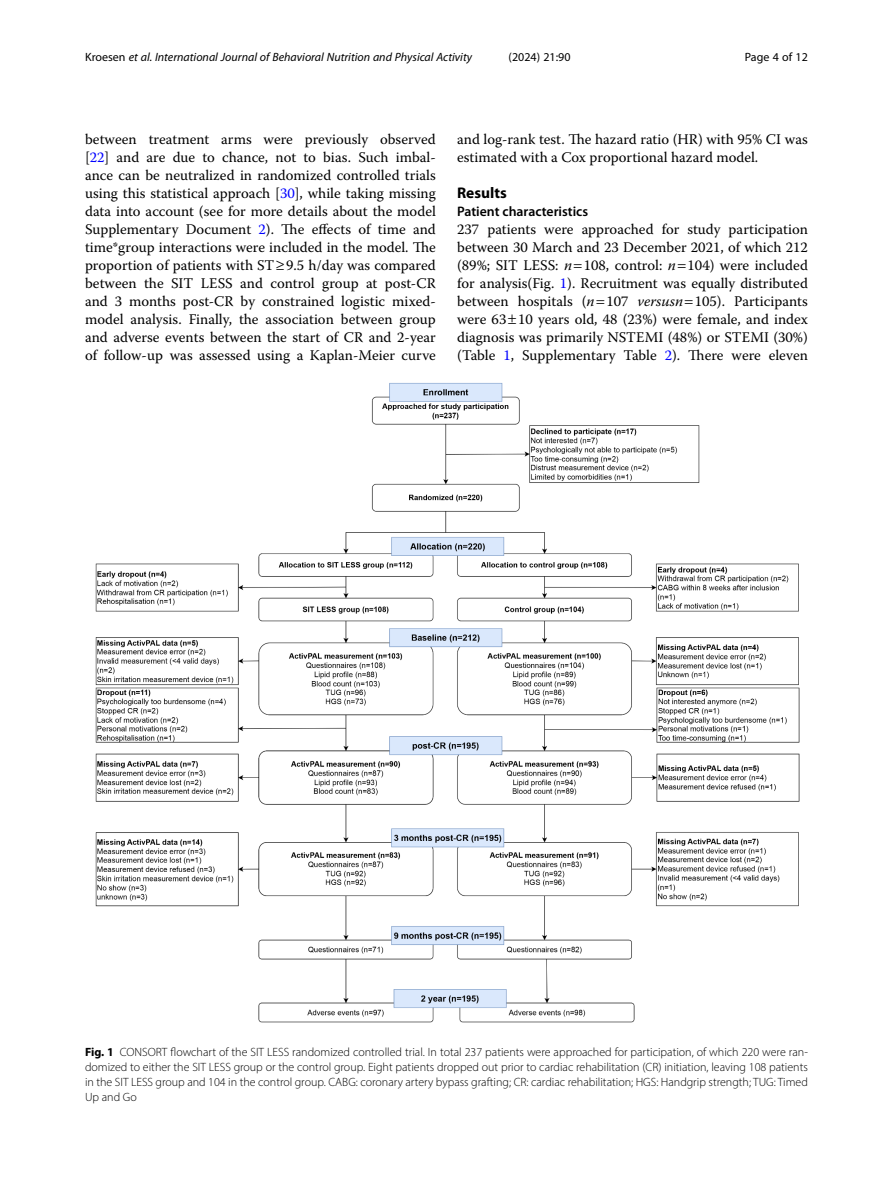
<style>
.page{position:relative;width:893px;height:1191px;background:#fff}
.page>*{position:absolute;margin:0;border:0;box-sizing:border-box;transform-origin:0 0}
.Head_1{font:700 15.45px "Myriad Pro";color:#000}
.Body_Text_Indent{font:14.7px/18px "Warnock Pro";color:#000;text-align:justify}
.Body_Text{font:14.7px/18px "Warnock Pro";color:#000;text-align:justify}
.Head_2_After_1{font:600 13.8px "Myriad Pro";color:#000}
.Figure_Caption{font:300 12px/15px "Myriad Pro";color:#000;text-align:justify}
.t1{font:italic 12px "Myriad Pro";color:#000}
.t2{font:12px "Myriad Pro";color:#000}
.s1{font-style:normal}
.s2{color:#00f}
.s3{font-style:italic}
.s4{font-weight:700}
</style>
<div class="page">
<img style="left:95px;top:383px;width:705px;height:640px">
<p class="t1" style="left:85px;top:50px;width:389px"><span class="s1">Kroesen</span> et al. International Journal of Behavioral Nutrition and Physical Activity</p>
<p class="t2" style="left:509px;top:50px;width:63px">(2024) 21:90</p>
<p class="t2" style="left:745px;top:50px;width:65px">Page 4 of 12</p>
<p class="Body_Text_Indent" style="left:85px;top:130px;width:352px">between treatment arms were previously observed [<span class="s2">22</span>] and are due to chance, not to bias. Such imbal&shy;ance can be neutralized in randomized controlled trials using this statistical approach [<span class="s2">30</span>], while taking missing data into account (see for more details about the model Supplementary Document <span class="s2">2</span>). The effects of time and time*group interactions were included in the model. The proportion of patients with ST≥9.5 h/day was compared between the SIT LESS and control group at post-CR and 3 months post-CR by constrained logistic mixed&shy;model analysis. Finally, the association between group and adverse events between the start of CR and 2-year of follow-up was assessed using a Kaplan-Meier curve</p>
<p class="Body_Text_Indent" style="left:457px;top:130px;width:352px">and log-rank test. The hazard ratio (HR) with 95% CI was estimated with a Cox proportional hazard model.</p>
<p class="Head_1" style="left:457px;top:183px;width:51px">Results</p>
<p class="Head_2_After_1" style="left:457px;top:203px;width:133px">Patient characteristics</p>
<p class="Body_Text" style="left:457px;top:220px;width:352px">237 patients were approached for study participation between 30 March and 23 December 2021, of which 212 (89%; SIT LESS: <span class="s3">n</span> 108, control: <span class="s3">n</span> 104) were included for analysis(Fig. <span class="s2">1</span>). Recruitment was equally distributed between hospitals (<span class="s3">n</span> 107 <span class="s3">versusn</span> 105). Participants were 63 10 years old, 48 (23%) were female, and index diagnosis was primarily NSTEMI (48%) or STEMI (30%) (Table <span class="s2">1</span>, Supplementary Table <span class="s2">2</span>). There were eleven</p>
<p class="Figure_Caption" style="left:85px;top:1044px;width:724px"><span class="s4">Fig. 1</span> CONSORT flowchart of the SIT LESS randomized controlled trial. In total 237 patients were approached for participation, of which 220 were ran&shy;domized to either the SIT LESS group or the control group. Eight patients dropped out prior to cardiac rehabilitation (CR) initiation, leaving 108 patients in the SIT LESS group and 104 in the control group. CABG: coronary artery bypass grafting; CR: cardiac rehabilitation; HGS: Handgrip strength; TUG: Timed Up and Go</p>
</div>
